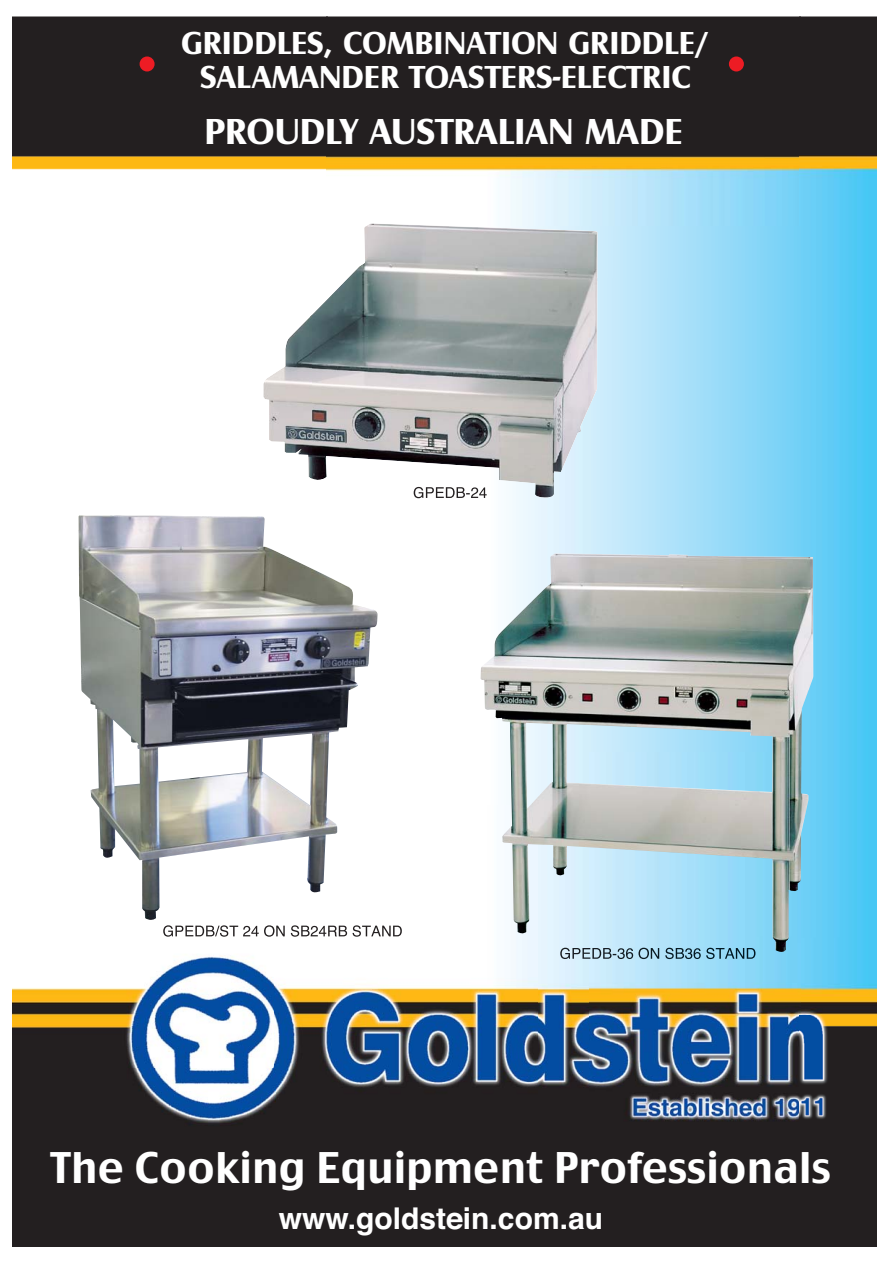
<style>
.page{position:relative;width:893px;height:1263px;background:#fff}
.page>*{position:absolute;margin:0;border:0;box-sizing:border-box;transform-origin:0 0}
.t1{font:42px "Charcoal";color:#fff}
.t2{font:700 37.5px "Castle T";color:#fff}
.t3{font:700 33px/34.5px "Castle T";color:#fff;text-align:center}
.t4{font:700 30px "Helvetica";color:#fff}
</style>
<div class="page">
<img style="left:12px;top:16px;width:314px;height:154px">
<img style="left:326px;top:16px;width:473px;height:210px">
<img style="left:799px;top:16px;width:77px;height:1230px">
<img style="left:590px;top:279px;width:210px;height:947px">
<img style="left:12px;top:516px;width:262px;height:552px">
<img style="left:538px;top:498px;width:52px;height:748px">
<img style="left:274px;top:498px;width:264px;height:748px">
<img style="left:12px;top:1068px;width:263px;height:178px">
<div style="left:589px;top:1226px;width:211px;height:20px;background:#231f20"></div>
<div style="left:140px;top:57px;width:14px;height:15px;background:#ed1c24;border-radius:50%"></div>
<div style="left:729px;top:57px;width:15px;height:15px;background:#ed1c24;border-radius:50%"></div>
<img style="left:274px;top:925px;width:128px;height:12px">
<img style="left:163px;top:925px;width:111px;height:12px">
<img style="left:79px;top:515px;width:298px;height:405px">
<img style="left:480px;top:553px;width:333px;height:401px">
<img style="left:312px;top:223px;width:285px;height:275px">
<img style="left:263px;top:315px;width:49px;height:164px">
<img style="left:649px;top:948px;width:106px;height:11px">
<img style="left:560px;top:948px;width:89px;height:11px">
<img style="left:413px;top:487px;width:73px;height:11px">
<p class="t3" style="left:181px;top:29px;width:530px">GRIDDLES, COMBINATION GRIDDLE/<br>SALAMANDER TOASTERS-ELECTRIC</p>
<p class="t2" style="left:204px;top:119px;width:479px">PROUDLY AUSTRALIAN MADE</p>
<p class="t1" style="left:50px;top:1144px;width:782px">The Cooking Equipment Professionals</p>
<p class="t4" style="left:279px;top:1207px;width:325px">www.goldstein.com.au</p>
</div>
